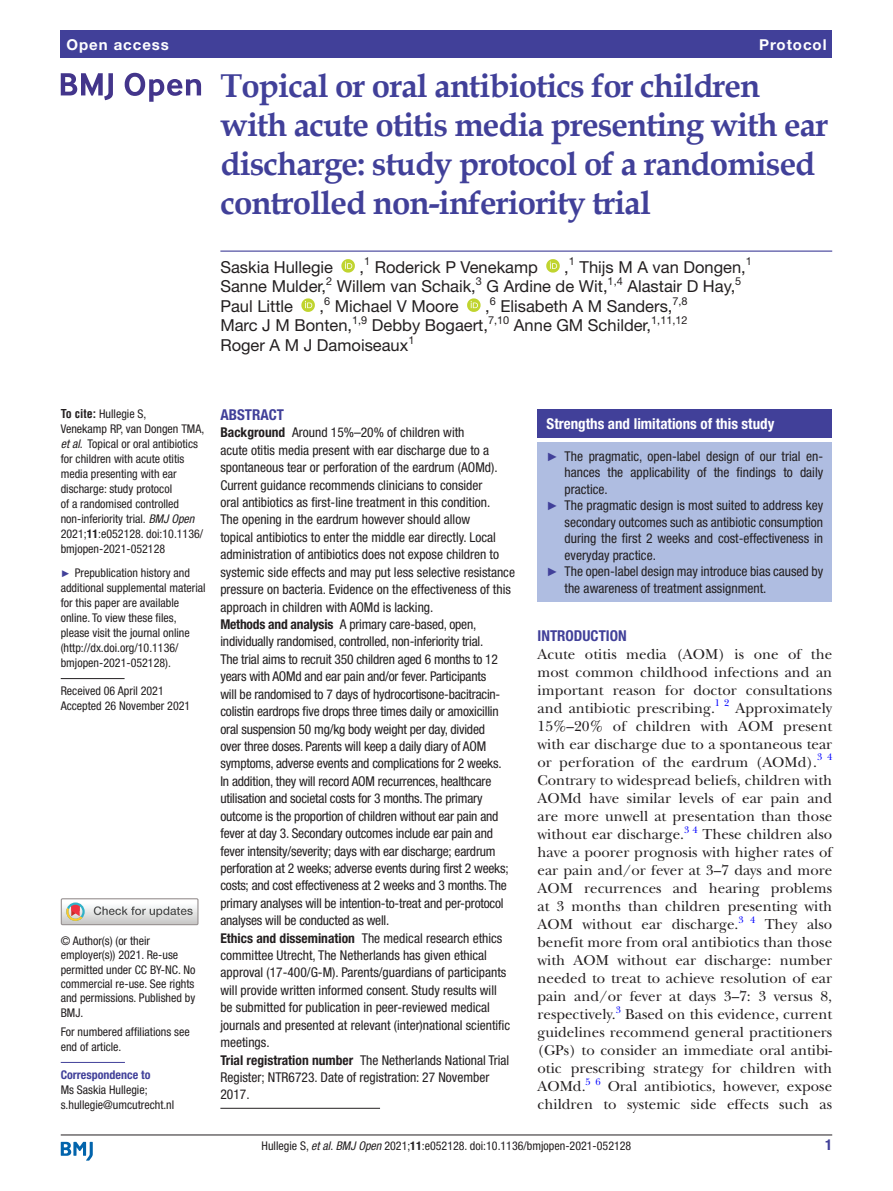
<style>
.page{position:relative;width:893px;height:1191px;background:#fff}
.page>*{position:absolute;margin:0;border:0;box-sizing:border-box;transform-origin:0 0}
.t1{font:700 33px/39px "Book Antiqua";letter-spacing:-.025em;color:#414099}
.t2{font:16.5px "Helvetica Neue LT Std";color:#231f20}
.t3{font:15px/18px "New Baskerville";color:#231f20;text-align:justify}
.t4{font:700 condensed 15px "Helvetica Neue LT Std";color:#fff}
.t5{font:700 condensed 15px "Helvetica Neue LT Std";color:#414099}
.t6{font:700 15px "Helvetica Neue LT Std";letter-spacing:.065em;color:#fff}
.t7{font:condensed 13.5px/17.4px "Helvetica Neue LT Std";color:#231f20}
.t8{font:condensed 12px/15px "Helvetica Neue LT Std";color:#231f20}
.t9{font:700 condensed 12px "Helvetica Neue LT Std";color:#414099}
.t10{font:10.95px "Helvetica Neue LT Std";color:#231f20}
.t11{font:9.9px "New Baskerville";color:#00f}
.s1{font-family:"Helvetica LT Std";font-weight:700}
.s2{font-style:italic}
.s3{font-weight:700}
.s4{font-family:"Arial";font-stretch:normal;font-size:9.75px;color:#414099}
.s5{font-family:"Arial";font-stretch:normal;font-size:12px;color:#414099}
</style>
<div class="page">
<hr style="left:61px;top:1134px;width:771px;height:1px;background:#231f20">
<svg style="left:61px;top:1141px;width:32px;height:19px"></svg>
<div style="left:61px;top:31px;width:771px;height:27px;background:#414099"></div>
<hr style="left:220px;top:250px;width:612px;height:2px;background:#414099">
<svg style="left:341px;top:259px;width:14px;height:14px"></svg>
<svg style="left:546px;top:259px;width:14px;height:14px"></svg>
<svg style="left:301px;top:298px;width:14px;height:14px"></svg>
<svg style="left:467px;top:298px;width:14px;height:14px"></svg>
<hr style="left:61px;top:678px;width:64px;height:1px;background:#231f20">
<hr style="left:61px;top:1062px;width:64px;height:1px;background:#414099">
<svg style="left:61px;top:73px;width:52px;height:27px"></svg>
<svg style="left:125px;top:73px;width:76px;height:29px"></svg>
<div style="left:61px;top:898px;width:138px;height:27px;border:1px solid #969090"></div>
<svg style="left:61px;top:898px;width:137px;height:26px"></svg>
<hr style="left:220px;top:1107px;width:160px;height:1px;background:#231f20">
<div style="left:538px;top:409px;width:294px;height:29px;background:#414099"></div>
<div style="left:538px;top:442px;width:294px;height:160px;background:#afbde1"></div>
<p class="t6" style="left:66px;top:35px;width:104px">Open access</p>
<p class="t6" style="left:759px;top:35px;width:69px">Protocol</p>
<h1 class="t1" style="left:220px;top:66px;width:609px">Topical or oral antibiotics for children with acute otitis media presenting with ear discharge: study protocol of a randomised controlled non-inferiority trial</h1>
<p class="t2" style="left:220px;top:257px;width:114px">Saskia Hullegie</p>
<p class="t2" style="left:359px;top:257px;width:6px">,</p>
<p class="t10" style="left:364px;top:255px;width:8px">1</p>
<p class="t2" style="left:375px;top:257px;width:165px">Roderick P Venekamp</p>
<p class="t2" style="left:564px;top:257px;width:6px">,</p>
<p class="t10" style="left:569px;top:255px;width:8px">1</p>
<p class="t2" style="left:580px;top:257px;width:168px">Thijs M A van Dongen,</p>
<p class="t10" style="left:746px;top:255px;width:8px">1</p>
<p class="t2" style="left:220px;top:276px;width:107px">Sanne Mulder,</p>
<p class="t10" style="left:326px;top:274px;width:8px">2</p>
<p class="t2" style="left:337px;top:276px;width:141px">Willem van Schaik,</p>
<p class="t10" style="left:476px;top:274px;width:8px">3</p>
<p class="t2" style="left:487px;top:276px;width:123px">G Ardine de Wit,</p>
<p class="t10" style="left:608px;top:274px;width:17px">1,4</p>
<p class="t2" style="left:627px;top:276px;width:109px">Alastair D Hay,</p>
<p class="t10" style="left:735px;top:274px;width:8px">5</p>
<p class="t2" style="left:220px;top:296px;width:74px">Paul Little</p>
<p class="t2" style="left:319px;top:296px;width:6px">,</p>
<p class="t10" style="left:324px;top:294px;width:8px">6</p>
<p class="t2" style="left:335px;top:296px;width:126px">Michael V Moore</p>
<p class="t10" style="left:490px;top:294px;width:8px">6</p>
<p class="t2" style="left:500px;top:296px;width:174px">Elisabeth A M Sanders,</p>
<p class="t10" style="left:672px;top:294px;width:17px">7,8</p>
<p class="t2" style="left:485px;top:296px;width:6px">,</p>
<p class="t2" style="left:220px;top:316px;width:133px">Marc J M Bonten,</p>
<p class="t10" style="left:352px;top:313px;width:17px">1,9</p>
<p class="t2" style="left:372px;top:316px;width:118px">Debby Bogaert,</p>
<p class="t10" style="left:488px;top:313px;width:23px">7,10</p>
<p class="t2" style="left:514px;top:316px;width:139px">Anne GM Schilder,</p>
<p class="t10" style="left:651px;top:313px;width:38px">1,11,12</p>
<p class="t2" style="left:220px;top:335px;width:189px">Roger A M J Damoiseaux</p>
<p class="t10" style="left:408px;top:333px;width:8px">1</p>
<p class="t8" style="left:61px;top:406px;width:145px"><span class="s1">To cite:</span> Hullegie S,<br>Venekamp RP, van Dongen TMA, <span class="s2">et al</span>. Topical or oral antibiotics for children with acute otitis media presenting with ear discharge: study protocol<br>of a randomised controlled non-inferiority trial. <span class="s2">BMJ Open<br></span>2021;<span class="s3">11</span>:e052128. doi:10.1136/ bmjopen-2021-052128</p>
<p class="t8" style="left:61px;top:565px;width:146px"><span class="s4">►</span> Prepublication history and additional supplemental material for this paper are available online. To view these files, please visit the journal online (http://dx.doi.org/10.1136/ bmjopen-2021-052128).</p>
<p class="t8" style="left:61px;top:683px;width:131px">Received 06 April 2021<br>Accepted 26 November 2021</p>
<p class="t8" style="left:61px;top:933px;width:136px;line-height:14.4px">© Author(s) (or their employer(s)) 2021. Re-use permitted under CC BY-NC. No commercial re-use. See rights and permissions. Published by<br>BMJ.</p>
<p class="t8" style="left:61px;top:1024px;width:130px">For numbered affiliations see end of article.</p>
<p class="t9" style="left:61px;top:1067px;width:91px">Correspondence to</p>
<p class="t8" style="left:61px;top:1082px;width:115px">Ms Saskia Hullegie; s.hullegie@umcutrecht.nl</p>
<p class="t5" style="left:220px;top:405px;width:65px">ABSTRACT</p>
<p class="t7" style="left:220px;top:424px;width:296px"><span class="s3">Background</span> Around 15%–20% of children with<br>acute otitis media present with ear discharge due to a spontaneous tear or perforation of the eardrum (AOMd).<br>Current guidance recommends clinicians to consider<br>oral antibiotics as first-line treatment in this condition.<br>The opening in the eardrum however should allow<br>topical antibiotics to enter the middle ear directly. Local administration of antibiotics does not expose children to systemic side effects and may put less selective resistance pressure on bacteria. Evidence on the effectiveness of this approach in children with AOMd is lacking.<br><span class="s3">Methods and analysis</span> A primary care-based, open, individually randomised, controlled, non-inferiority trial.<br>The trial aims to recruit 350 children aged 6 months to 12 years with AOMd and ear pain and/or fever. Participants<br>will be randomised to 7 days of hydrocortisone-bacitracin&shy;colistin eardrops five drops three times daily or amoxicillin oral suspension 50 mg/kg body weight per day, divided<br>over three doses. Parents will keep a daily diary of AOM symptoms, adverse events and complications for 2 weeks.<br>In addition, they will record AOM recurrences, healthcare utilisation and societal costs for 3 months. The primary outcome is the proportion of children without ear pain and fever at day 3. Secondary outcomes include ear pain and fever intensity/severity; days with ear discharge; eardrum perforation at 2 weeks; adverse events during first 2 weeks; costs; and cost effectiveness at 2 weeks and 3 months. The primary analyses will be intention-to-treat and per-protocol analyses will be conducted as well.<br><span class="s3">Ethics and dissemination</span> The medical research ethics committee Utrecht, The Netherlands has given ethical approval (17-400/G-M). Parents/guardians of participants will provide written informed consent. Study results will<br>be submitted for publication in peer-reviewed medical journals and presented at relevant (inter)national scientific meetings.<br><span class="s3">Trial registration number</span> The Netherlands National Trial Register; NTR6723. Date of registration: 27 November 2017.</p>
<p class="t4" style="left:547px;top:414px;width:229px">Strengths and limitations of this study</p>
<p class="t7" style="left:547px;top:447px;width:278px"><span class="s5">►</span> The pragmatic, open-label design of our trial en-</p>
<p class="t7" style="left:565px;top:463px;width:260px">hances the applicability of the findings to daily</p>
<p class="t7" style="left:565px;top:480px;width:45px">practice.</p>
<p class="t7" style="left:547px;top:496px;width:278px"><span class="s5">►</span> The pragmatic design is most suited to address key</p>
<p class="t7" style="left:565px;top:513px;width:260px">secondary outcomes such as antibiotic consumption</p>
<p class="t7" style="left:565px;top:529px;width:260px">during the first 2 weeks and cost-effectiveness in</p>
<p class="t7" style="left:565px;top:546px;width:93px">everyday practice.</p>
<p class="t7" style="left:547px;top:562px;width:278px"><span class="s5">►</span> The open-label design may introduce bias caused by</p>
<p class="t7" style="left:565px;top:579px;width:203px">the awareness of treatment assignment.</p>
<p class="t5" style="left:538px;top:627px;width:91px">INTRODUCTION</p>
<p class="t3" style="left:538px;top:645px;width:296px">Acute otitis media (AOM) is one of the most common childhood infections and an important reason for doctor consultations and antibiotic prescribing.</p>
<p class="t11" style="left:715px;top:697px;width:16px">1 2</p>
<p class="t3" style="left:538px;top:699px;width:296px;text-indent:198px">Approximately 15%–20% of children with AOM present with ear discharge due to a spontaneous tear or perforation of the eardrum (AOMd).</p>
<p class="t11" style="left:817px;top:751px;width:17px">3 4</p>
<p class="t3" style="left:538px;top:771px;width:296px">Contrary to widespread beliefs, children with AOMd have similar levels of ear pain and are more unwell at presentation than those without ear discharge.</p>
<p class="t11" style="left:684px;top:823px;width:15px">3 4</p>
<p class="t3" style="left:538px;top:825px;width:296px;text-indent:165px">These children also have a poorer prognosis with higher rates of ear pain and/or fever at 3–7 days and more AOM recurrences and hearing problems at 3 months than children presenting with AOM without ear discharge.</p>
<p class="t11" style="left:738px;top:913px;width:18px">3 4</p>
<p class="t3" style="left:538px;top:915px;width:296px;text-indent:227px">They also benefit more from oral antibiotics than those with AOM without ear discharge: number needed to treat to achieve resolution of ear pain and/or fever at days 3–7: 3 versus 8, respectively.<sup>3</sup> Based on this evidence, current guidelines recommend general practitioners (GPs) to consider an immediate oral antibi&shy;otic prescribing strategy for children with AOMd.</p>
<p class="t11" style="left:586px;top:1075px;width:17px">5 6</p>
<p class="t3" style="left:538px;top:1077px;width:296px;text-align:right">Oral antibiotics, however, expose<br>children to systemic side effects such as</p>
<p class="t8" style="left:262px;top:1137px;width:371px">Hullegie S, <span class="s2">et al</span>. <span class="s2">BMJ Open</span> 2021;<span class="s3">11</span>:e052128. doi:10.1136/bmjopen-2021-052128</p>
<p class="t5" style="left:825px;top:1135px;width:9px">1</p>
</div>
